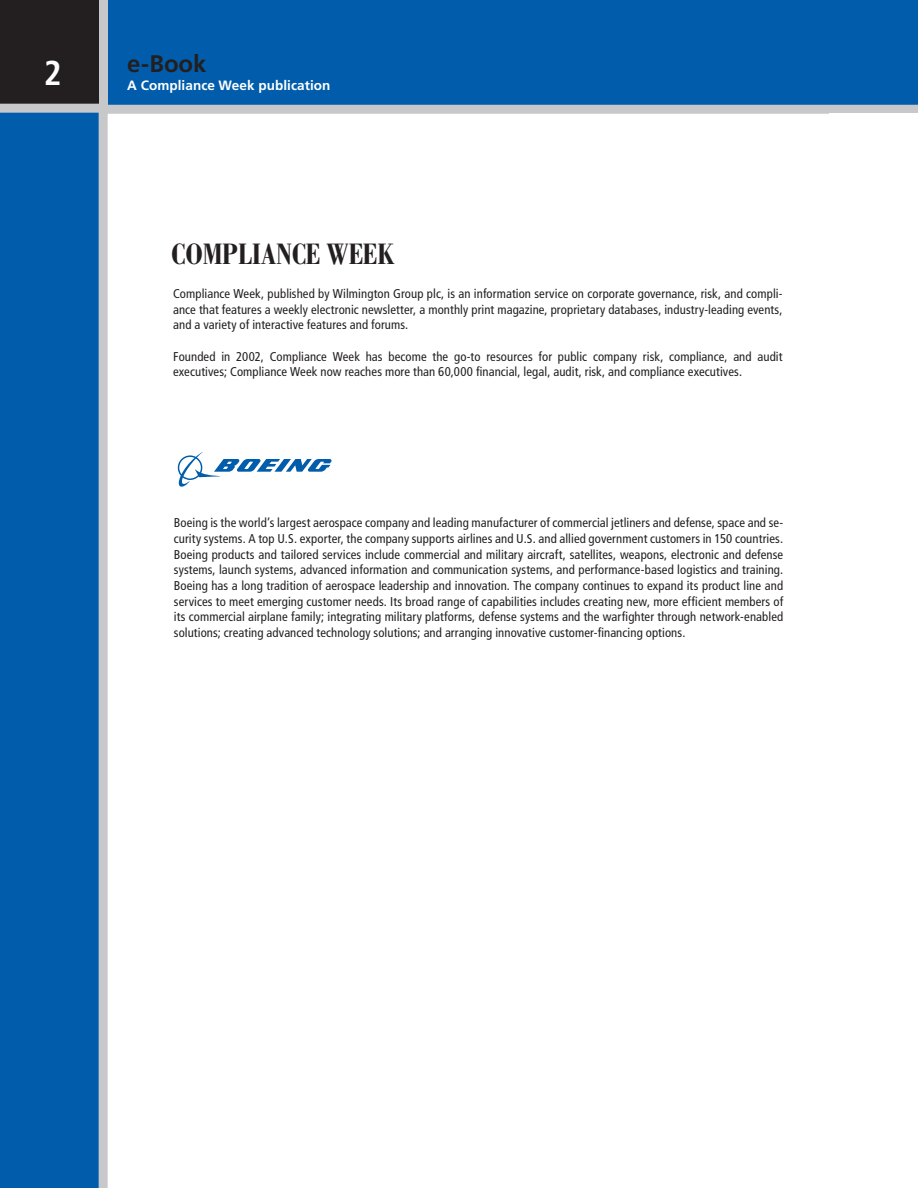
<style>
.page{position:relative;width:918px;height:1188px;background:#015dab}
.page>*{position:absolute;margin:0;border:0;box-sizing:border-box;transform-origin:0 0}
.Byline{font:700 condensed 34.5px "Frutiger LT Std";color:#fff}
.t1{font:700 condensed 31.5px "Bodoni Std";color:#231f20}
.t2{font:700 24px "Frutiger LT Std";color:#231f20}
.t3{font:700 13.5px "Frutiger LT Std";letter-spacing:.005em;color:#fff}
.Sidebar_Text{font:condensed 12.75px/15.6px "Frutiger LT Std";letter-spacing:.005em;color:#231f20;text-align:justify}
</style>
<div class="page">
<div style="left:99px;top:105px;width:818px;height:1083px;background:#fff"></div>
<svg style="left:0;top:0;width:108px;height:113px;background:#3c393a"></svg>
<div style="left:829px;top:113px;width:89px;height:1075px;background:#fff"></div>
<svg style="left:178px;top:452px;width:154px;height:36px"></svg>
<p class="Byline" style="left:44px;top:52px;width:19px">2</p>
<h3 class="t2" style="left:127px;top:50px;width:81px">e-Book</h3>
<p class="t3" style="left:127px;top:77px;width:205px">A Compliance Week publication</p>
<p class="t1" style="left:172px;top:237px;width:224px">COMPLIANCE WEEK</p>
<p class="Sidebar_Text" style="left:173px;top:286px;width:611px">Compliance Week, published by Wilmington Group plc, is an information service on corporate governance, risk, and compli&shy;ance that features a weekly electronic newsletter, a monthly print magazine, proprietary databases, industry-leading events, and a variety of interactive features and forums.</p>
<p class="Sidebar_Text" style="left:173px;top:349px;width:611px">Founded in 2002, Compliance Week has become the go-to resources for public company risk, compliance, and audit executives; Compliance Week now reaches more than 60,000 financial, legal, audit, risk, and compliance executives.</p>
<p class="Sidebar_Text" style="left:174px;top:515px;width:611px">Boeing is the world’s largest aerospace company and leading manufacturer of commercial jetliners and defense, space and se&shy;curity systems. A top U.S. exporter, the company supports airlines and U.S. and allied government customers in 150 countries.<br>Boeing products and tailored services include commercial and military aircraft, satellites, weapons, electronic and defense systems, launch systems, advanced information and communication systems, and performance-based logistics and training.<br>Boeing has a long tradition of aerospace leadership and innovation. The company continues to expand its product line and services to meet emerging customer needs. Its broad range of capabilities includes creating new, more efficient members of its commercial airplane family; integrating military platforms, defense systems and the warfighter through network-enabled solutions; creating advanced technology solutions; and arranging innovative customer-financing options.</p>
</div>
